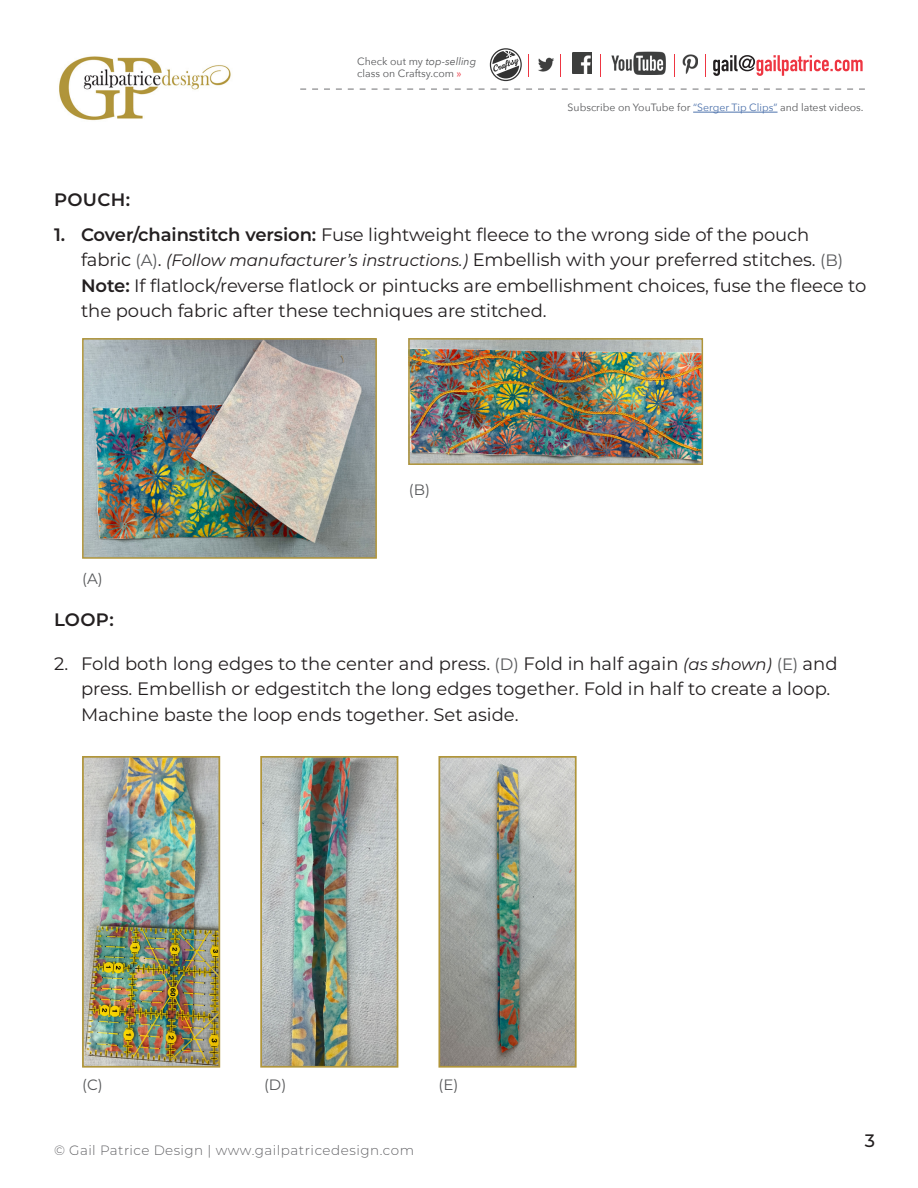
<style>
.page{position:relative;width:918px;height:1188px;background:#fff}
.page>*{position:absolute;margin:0;border:0;box-sizing:border-box;transform-origin:0 0}
.t1{font:18px/25.5px "Montserrat";letter-spacing:-.005em;color:#231f20}
.t2{font:600 18px "Montserrat";letter-spacing:.02em;color:#231f20}
.t3{font:500 18px "Montserrat";color:#231f20}
.Paragraph_Style_1{font:15px "Montserrat";color:#57585a}
.t4{font:300 13.5px "Montserrat";letter-spacing:.035em;color:#636366}
.t5{font:10.5px "Avenir Next";color:#57585a}
.t6{font:italic 10.5px "Avenir Next";color:#57585a}
.s1{font-style:normal}
.s2{color:#ee3642}
.s3{color:#4d72ac}
.s4{font-weight:600}
.s5{font-size:16.5px;color:#57585a}
.s6{font-style:italic;font-size:16.5px}
</style>
<div class="page">
<svg style="left:300px;top:89px;width:565px;height:1px"></svg>
<svg style="left:713px;top:55px;width:150px;height:21px"></svg>
<svg style="left:705px;top:54px;width:1px;height:23px"></svg>
<img style="left:573px;top:53px;width:19px;height:20px">
<img style="left:611px;top:51px;width:55px;height:24px">
<img style="left:682px;top:54px;width:16px;height:20px">
<svg style="left:490px;top:48px;width:32px;height:33px"></svg>
<img style="left:538px;top:57px;width:16px;height:15px">
<svg style="left:674px;top:54px;width:1px;height:23px"></svg>
<hr style="left:693px;top:112px;width:85px;height:1px;background:#4d72ac">
<img style="left:59px;top:56px;width:172px;height:65px">
<img style="left:85px;top:341px;width:289px;height:215px">
<div style="left:82px;top:338px;width:295px;height:221px;border:2px solid #b0953a"></div>
<img style="left:411px;top:341px;width:289px;height:121px">
<div style="left:408px;top:338px;width:295px;height:127px;border:2px solid #b0953a"></div>
<img style="left:263px;top:759px;width:132px;height:306px">
<div style="left:260px;top:756px;width:138px;height:312px;border:2px solid #b0953a"></div>
<img style="left:85px;top:759px;width:132px;height:306px">
<div style="left:82px;top:756px;width:138px;height:312px;border:2px solid #b0953a"></div>
<img style="left:441px;top:759px;width:133px;height:306px">
<div style="left:438px;top:756px;width:139px;height:312px;border:2px solid #b0953a"></div>
<p class="t6" style="left:357px;top:52px;width:121px"><span class="s1">Check out my</span> top-selling</p>
<p class="t5" style="left:357px;top:64px;width:106px">class on Craftsy.com <span class="s2">»</span></p>
<p class="t5" style="left:568px;top:99px;width:297px">Subscribe on YouTube for <span class="s3">“Serger Tip Clips”</span> and latest videos.</p>
<p class="t2" style="left:54px;top:187px;width:78px">POUCH:</p>
<p class="t1" style="left:81px;top:221px;width:787px;text-indent:-27px"><span class="s4">1. Cover/chainstitch version:</span> Fuse lightweight fleece to the wrong side of the pouch<br>fabric <span class="s5">(A)</span>. <span class="s6">(Follow manufacturer’s instructions.)</span> Embellish with your preferred stitches. <span class="s5">(B)<br></span><span class="s4">Note:</span> If flatlock/reverse flatlock or pintucks are embellishment choices, fuse the fleece to the pouch fabric after these techniques are stitched.</p>
<p class="Paragraph_Style_1" style="left:82px;top:568px;width:22px">(A)</p>
<p class="Paragraph_Style_1" style="left:409px;top:479px;width:23px">(B)</p>
<p class="t2" style="left:54px;top:607px;width:61px">LOOP:</p>
<p class="t1" style="left:81px;top:650px;width:758px;text-indent:-27px">2. Fold both long edges to the center and press. <span class="s5">(D)</span> Fold in half again <span class="s6">(as shown)</span> <span class="s5">(E)</span> and press. Embellish or edgestitch the long edges together. Fold in half to create a loop.<br>Machine baste the loop ends together. Set aside.</p>
<p class="Paragraph_Style_1" style="left:82px;top:1075px;width:22px">(C)</p>
<p class="Paragraph_Style_1" style="left:264px;top:1075px;width:24px">(D)</p>
<p class="Paragraph_Style_1" style="left:438px;top:1075px;width:21px">(E)</p>
<p class="t4" style="left:54px;top:1141px;width:362px">© Gail Patrice Design | www.gailpatricedesign.com</p>
<p class="t3" style="left:865px;top:1128px;width:12px">3</p>
</div>
